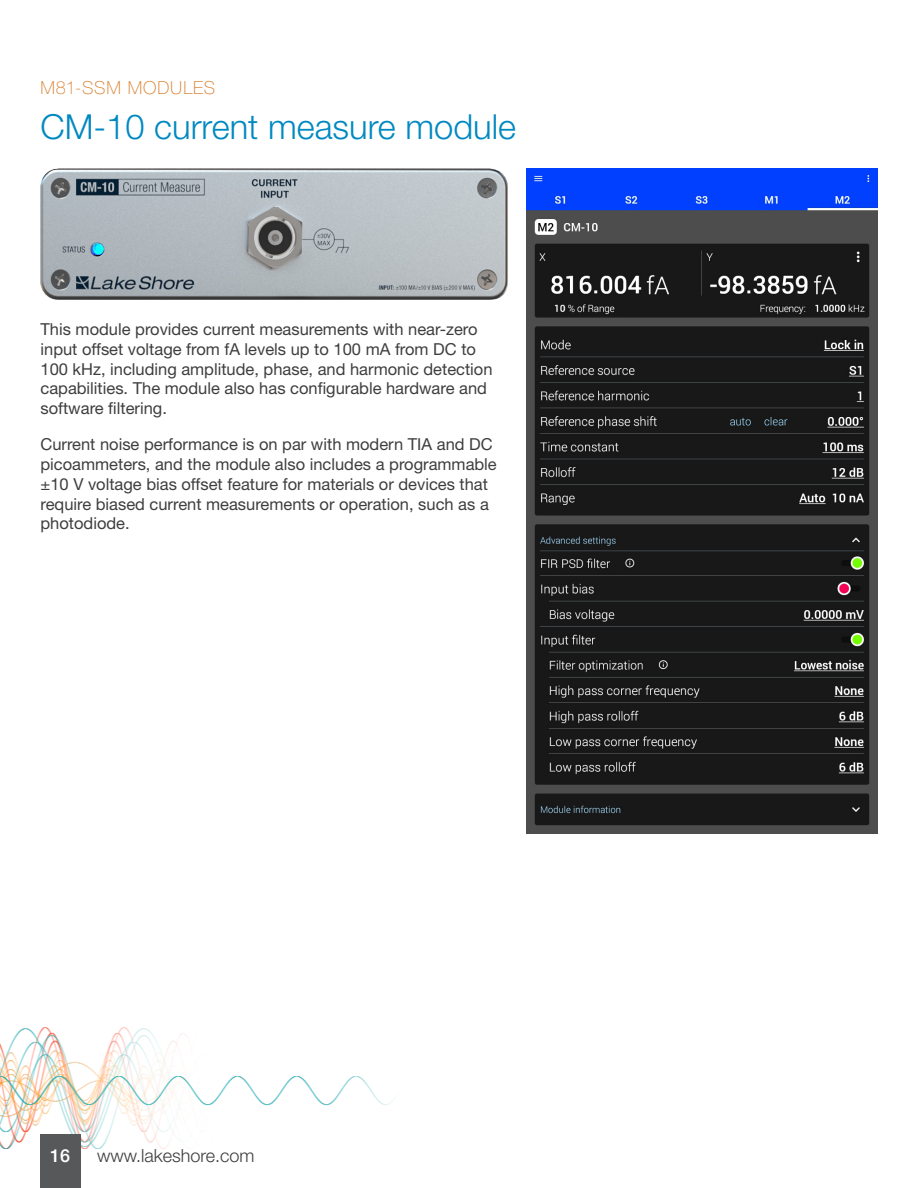
<style>
.page{position:relative;width:918px;height:1188px;background:#fff}
.page>*{position:absolute;margin:0;border:0;box-sizing:border-box;transform-origin:0 0}
.Head{font:300 34.5px "Helvetica Neue LT Std";color:#0089c1}
.t1{font:300 18px "Helvetica Neue LT Std";color:#3e3e3f}
.Spec{font:100 18px "Helvetica Neue LT Std";letter-spacing:.05em;color:#d87b27}
.t2{font:500 18px "Helvetica Neue LT Std";color:#fff}
.Body{font:16.5px/19.8px "Helvetica Neue LT Std";color:#3e3e3f}
</style>
<div class="page">
<img style="left:0;top:1028px;width:394px;height:120px">
<div style="left:40px;top:1134px;width:41px;height:54px;background:#57585a"></div>
<img style="left:41px;top:169px;width:467px;height:131px">
<img style="left:526px;top:169px;width:352px;height:664px">
<p class="Spec" style="left:40px;top:77px;width:176px">M81-SSM MODULES</p>
<p class="Head" style="left:40px;top:106px;width:477px">CM-10 current measure module</p>
<p class="Body" style="left:40px;top:319px;width:454px">This module provides current measurements with near-zero input offset voltage from fA levels up to 100 mA from DC to 100 kHz, including amplitude, phase, and harmonic detection capabilities. The module also has configurable hardware and software filtering.</p>
<p class="Body" style="left:40px;top:434px;width:458px">Current noise performance is on par with modern TIA and DC picoammeters, and the module also includes a programmable ±10 V voltage bias offset feature for materials or devices that require biased current measurements or operation, such as a photodiode.</p>
<p class="t2" style="left:50px;top:1145px;width:22px">16</p>
<p class="t1" style="left:97px;top:1145px;width:159px">www.lakeshore.com</p>
</div>
